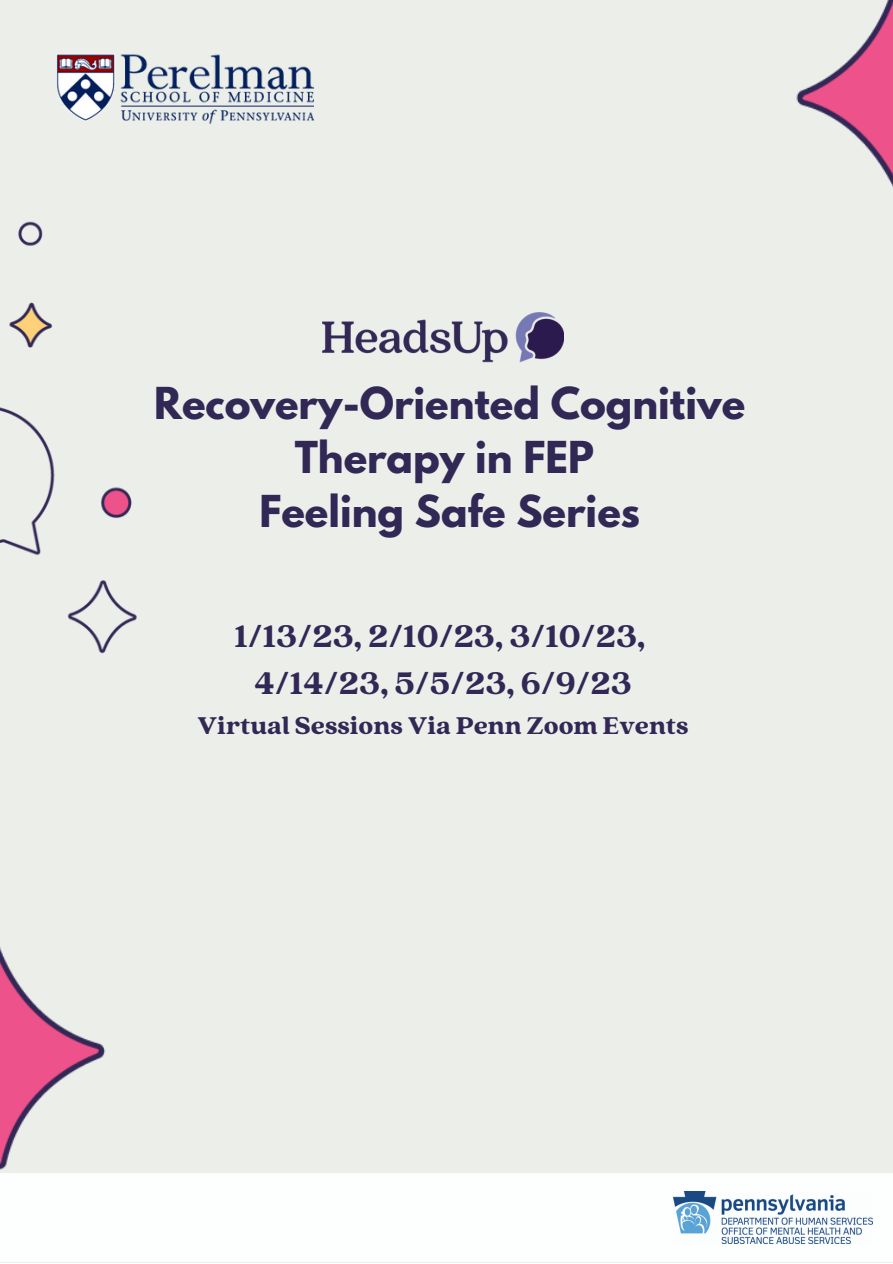
<style>
.page{position:relative;width:893px;height:1264px;background:#fff}
.page>*{position:absolute;margin:0;border:0;box-sizing:border-box;transform-origin:0 0}
.t1{font:700 39px/54px "League Spartan";color:#312855;text-align:center}
.t2{font:900 34.5px/47.2px "Quincy CF";color:#312855;text-align:center}
.t3{font:900 27px "Quincy CF";color:#312855}
</style>
<div class="page">
<div style="left:0;top:0;width:892px;height:1262px;background:#eceeea"></div>
<img style="left:56px;top:54px;width:258px;height:67px">
<img style="left:323px;top:312px;width:240px;height:51px">
<div style="left:0;top:1173px;width:892px;height:88px;background:#fdfefe"></div>
<img style="left:673px;top:1191px;width:199px;height:52px">
<img style="left:796px;top:0;width:96px;height:185px">
<img style="left:0;top:947px;width:165px;height:315px">
<img style="left:0;top:110px;width:239px;height:544px">
<p class="t1" style="left:154px;top:381px;width:592px">Recovery-Oriented Cognitive<br>Therapy in FEP<br>Feeling Safe Series</p>
<p class="t2" style="left:234px;top:610px;width:412px">1/13/23, 2/10/23, 3/10/23,<br>4/14/23, 5/5/23, 6/9/23</p>
<p class="t3" style="left:197px;top:708px;width:492px">Virtual Sessions Via Penn Zoom Events</p>
</div>
